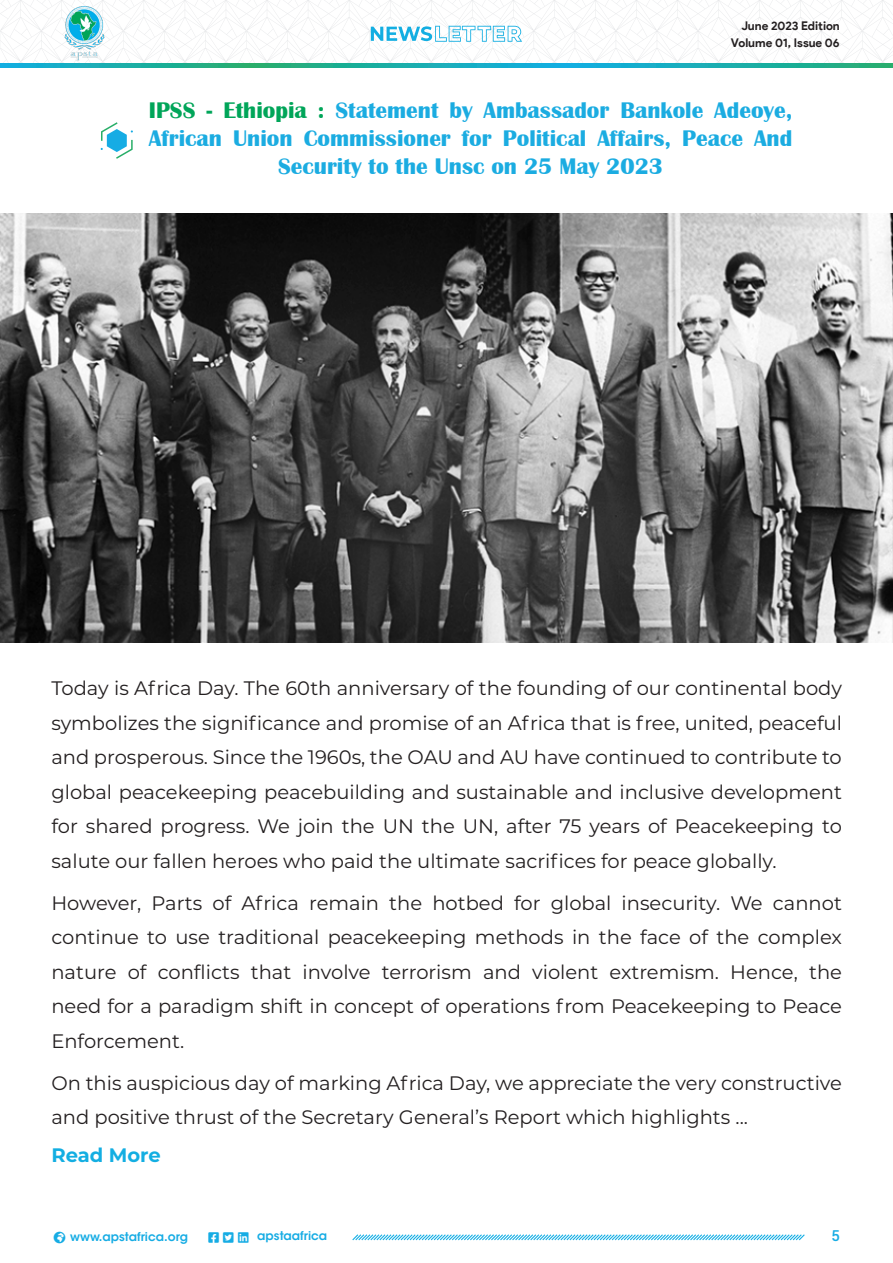
<style>
.page{position:relative;width:893px;height:1263px;background:#fff}
.page>*{position:absolute;margin:0;border:0;box-sizing:border-box;transform-origin:0 0}
.t1{font:700 23.25px/27.9px "Britannic";color:#1bace1;text-align:center}
.t2{font:19.5px/34.5px "Montserrat";color:#231f20;text-align:justify}
.t3{font:700 19.5px "Montserrat";color:#13aee2}
.t4{font:500 15px "Roboto";color:#16ace4}
.t5{font:600 12px "ITC Avant Garde Std";color:#16ace4}
.t6{font:700 12px/16.8px "Product Sans";color:#231f20;text-align:right}
.s1{color:#00a559}
</style>
<div class="page">
<svg style="left:352px;top:1234px;width:453px;height:7px"></svg>
<svg style="left:0;top:64px;width:893px;height:4px;background:#1badaa"></svg>
<svg style="left:0;top:0;width:893px;height:64px"></svg>
<svg style="left:101px;top:122px;width:32px;height:37px"></svg>
<img style="left:0;top:214px;width:893px;height:429px">
<p class="t6" style="left:731px;top:18px;width:110px">June 2023 Edition<br>Volume 01, Issue 06</p>
<p class="t1" style="left:149px;top:97px;width:645px"><span class="s1">IPSS - Ethiopia :</span> Statement by Ambassador Bankole Adeoye,<br>African Union Commissioner for Political Affairs, Peace And<br>Security to the Unsc on 25 May 2023</p>
<p class="t2" style="left:51px;top:670px;width:792px">Today is Africa Day. The 60th anniversary of the founding of our continental body symbolizes the significance and promise of an Africa that is free, united, peaceful and prosperous. Since the 1960s, the OAU and AU have continued to contribute to global peacekeeping peacebuilding and sustainable and inclusive development for shared progress. We join the UN the UN, after 75 years of Peacekeeping to salute our fallen heroes who paid the ultimate sacrifices for peace globally.</p>
<p class="t2" style="left:51px;top:885px;width:792px">However, Parts of Africa remain the hotbed for global insecurity. We cannot continue to use traditional peacekeeping methods in the face of the complex nature of conflicts that involve terrorism and violent extremism. Hence, the need for a paradigm shift in concept of operations from Peacekeeping to Peace Enforcement.</p>
<p class="t2" style="left:51px;top:1065px;width:792px">On this auspicious day of marking Africa Day, we appreciate the very constructive and positive thrust of the Secretary General’s Report which highlights ...</p>
<p class="t3" style="left:51px;top:1140px;width:111px">Read More</p>
<p class="t5" style="left:54px;top:1229px;width:136px">●□ www.apstafrica.org</p>
<p class="t5" style="left:223px;top:1228px;width:105px">▼▼▼▲❑◆ ●■■ apstaafrica</p>
<p class="t4" style="left:831px;top:1225px;width:10px">5</p>
</div>
